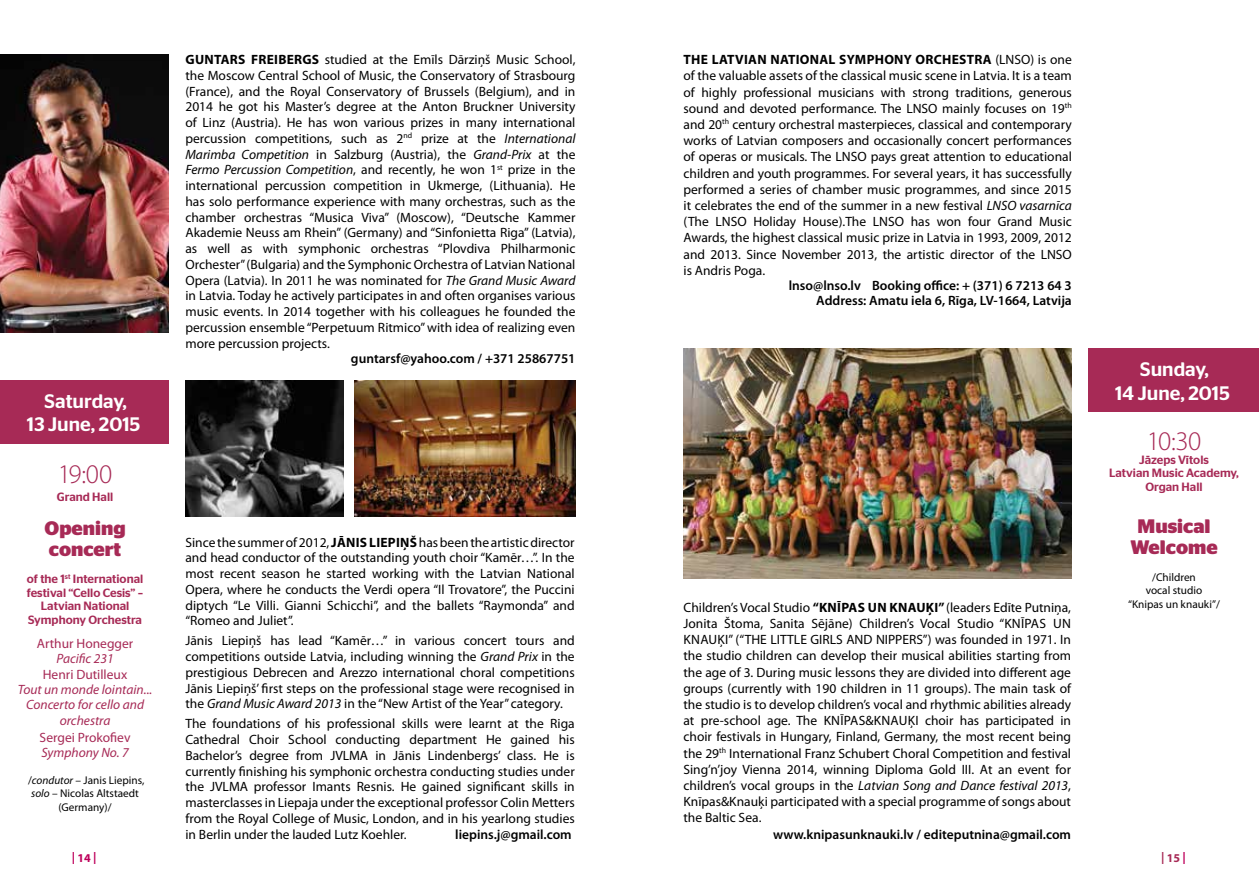
<style>
.page{position:relative;width:1259px;height:893px;background:#fff}
.page>*{position:absolute;margin:0;border:0;box-sizing:border-box;transform-origin:0 0}
.t1{font:300 27px "Myriad Pro";letter-spacing:-.045em;color:#a72a56}
.t2{font:500 19.5px/23.4px "Stag Sans";color:#fff;text-align:center}
.t3{font:700 19.5px/21px "Stag Sans";color:#a72a56}
.t4{font:13.5px/15.8px "Myriad Pro";color:#000;text-align:justify}
.t5{font:600 13.5px/15px "Myriad Pro";color:#000;text-align:right}
.t6{font:italic 13.5px/15.6px "Myriad Pro";color:#a72a56;text-align:center}
.t7{font:13.5px "Myriad Pro";color:#a72a56}
.t8{font:500 12px/13.5px "Stag Sans";color:#a72a56;text-align:center}
.t9{font:700 12px "Myriad Pro";color:#be005b}
.t10{font:700 12px "Myriad Pro";color:#a72a56}
.t11{font:11.25px/13.5px "Myriad Pro";color:#000;text-align:center}
.s1{font-style:italic}
.s2{font-weight:700}
.s3{color:#be005b}
</style>
<div class="page">
<div style="left:0;top:380px;width:169px;height:63px;background:#a72a56"></div>
<div style="left:1088px;top:349px;width:171px;height:63px;background:#a72a56"></div>
<img style="left:683px;top:349px;width:388px;height:229px">
<img style="left:0;top:54px;width:169px;height:278px">
<img style="left:354px;top:380px;width:221px;height:137px">
<img style="left:185px;top:380px;width:158px;height:137px">
<h2 class="t2" style="left:27px;top:389px;width:115px">Saturday,<br>13 June, 2015</h2>
<h1 class="t1" style="left:58px;top:459px;width:56px">19:00</h1>
<p class="t8" style="left:57px;top:490px;width:58px">Grand Hall</p>
<h2 class="t3" style="left:44px;top:518px;width:83px">Opening concert</h2>
<p class="t8" style="left:27px;top:572px;width:118px">of the 1<sup>st</sup> International festival “Cello Cesis” –<br>Latvian National<br>Symphony Orchestra</p>
<p class="t7" style="left:37px;top:636px;width:98px">Arthur Honegger</p>
<p class="t6" style="left:56px;top:651px;width:59px">Pacific 231</p>
<p class="t7" style="left:43px;top:667px;width:86px">Henri Dutilleux</p>
<p class="t6" style="left:18px;top:682px;width:136px">Tout un monde lointain...<br>Concerto for cello and orchestra</p>
<p class="t7" style="left:40px;top:730px;width:92px">Sergei Prokofiev</p>
<p class="t6" style="left:41px;top:745px;width:89px">Symphony No. 7</p>
<p class="t11" style="left:28px;top:773px;width:118px">/<span class="s1">condutor</span> – Janis Liepins, <span class="s1">solo</span> – Nicolas Altstaedt (Germany)/</p>
<p class="t4" style="left:185px;top:52px;width:391px"><span class="s2">GUNTARS FREIBERGS</span> studied at the Emīls Dārziņš Music School, the Moscow Central School of Music, the Conservatory of Strasbourg (France), and the Royal Conservatory of Brussels (Belgium), and in 2014 he got his Master’s degree at the Anton Bruckner University of Linz (Austria). He has won various prizes in many international percussion competitions, such as 2<sup>nd</sup> prize at the <span class="s1">International Marimba Competition</span> in Salzburg (Austria), the <span class="s1">Grand-Prix</span> at the <span class="s1">Fermo Percussion Competition</span>, and recently, he won 1<sup>st</sup> prize in the international percussion competition in Ukmerge, (Lithuania). He has solo performance experience with many orchestras, such as the chamber orchestras “Musica Viva” (Moscow), “Deutsche Kammer Akademie Neuss am Rhein” (Germany) and “Sinfonietta Riga” (Latvia), as well as with symphonic orchestras “Plovdiva Philharmonic Orchester” (Bulgaria) and the Symphonic Orchestra of Latvian National Opera (Latvia). In 2011 he was nominated for <span class="s1">The Grand Music Award </span>in Latvia. Today he actively participates in and often organises various music events. In 2014 together with his colleagues he founded the percussion ensemble “Perpetuum Ritmico” with idea of realizing even more percussion projects.</p>
<p class="t5" style="left:351px;top:352px;width:226px">guntarsf@yahoo.com / +371 25867751</p>
<p class="t4" style="left:185px;top:534px;width:391px">Since the summer of 2012, <span class="s2">JĀNIS LIEPIŅŠ</span> has been the artistic director and head conductor of the outstanding youth choir “Kamēr…”. In the most recent season he started working with the Latvian National Opera, where he conducts the Verdi opera “Il Trovatore”, the Puccini diptych “Le Villi. Gianni Schicchi”, and the ballets “Raymonda” and “Romeo and Juliet”.</p>
<p class="t4" style="left:185px;top:633px;width:391px">Jānis Liepiņš has lead “Kamēr…” in various concert tours and competitions outside Latvia, including winning the <span class="s1">Grand Prix</span> in the prestigious Debrecen and Arezzo international choral competitions Jānis Liepiņš’ first steps on the professional stage were recognised in the <span class="s1">Grand Music Award 2013</span> in the “New Artist of the Year” category.</p>
<p class="t4" style="left:185px;top:716px;width:391px">The foundations of his professional skills were learnt at the Riga Cathedral Choir School conducting department He gained his Bachelor’s degree from JVLMA in Jānis Lindenbergs’ class. He is currently finishing his symphonic orchestra conducting studies under the JVLMA professor Imants Resnis. He gained significant skills in masterclasses in Liepaja under the exceptional professor Colin Metters from the Royal College of Music, London, and in his yearlong studies in Berlin under the lauded Lutz Koehler.</p>
<p class="t5" style="left:455px;top:827px;width:118px">liepins.j@gmail.com</p>
<p class="t4" style="left:683px;top:52px;width:390px;line-height:16.2px"><span class="s2">THE LATVIAN NATIONAL SYMPHONY ORCHESTRA</span> (LNSO) is one of the valuable assets of the classical music scene in Latvia. It is a team of highly professional musicians with strong traditions, generous sound and devoted performance. The LNSO mainly focuses on 19<sup>th </sup>and 20<sup>th</sup> century orchestral masterpieces, classical and contemporary works of Latvian composers and occasionally concert performances of operas or musicals. The LNSO pays great attention to educational children and youth programmes. For several years, it has successfully performed a series of chamber music programmes, and since 2015 it celebrates the end of the summer in a new festival <span class="s1">LNSO vasarnīca </span>(The LNSO Holiday House).The LNSO has won four Grand Music Awards, the highest classical music prize in Latvia in 1993, 2009, 2012 and 2013. Since November 2013, the artistic director of the LNSO is Andris Poga.</p>
<p class="t5" style="left:788px;top:278px;width:285px">lnso@lnso.lv Booking office: + (371) 6 7213 64 3<br>Address: Amatu iela 6, Rīga, LV-1664, Latvija</p>
<p class="t4" style="left:683px;top:599px;width:389px;line-height:16.2px">Children’s Vocal Studio <span class="s2">“KNĪPAS UN KNAUĶI”</span> (leaders Edīte Putniņa, Jonita Štoma, Sanita Sējāne) Children’s Vocal Studio “KNĪPAS UN KNAUĶI” (“THE LITTLE GIRLS AND NIPPERS”) was founded in 1971. In the studio children can develop their musical abilities starting from the age of 3. During music lessons they are divided into different age groups (currently with 190 children in 11 groups). The main task of the studio is to develop children’s vocal and rhythmic abilities already at pre-school age. The KNĪPAS&amp;KNAUĶI choir has participated in choir festivals in Hungary, Finland, Germany, the most recent being the 29<sup>th</sup> International Franz Schubert Choral Competition and festival Sing’n’joy Vienna 2014, winning Diploma Gold III. At an event for children’s vocal groups in the <span class="s1">Latvian Song and Dance festival 2013</span>, Knīpas&amp;Knauķi participated with a special programme of songs about the Baltic Sea.</p>
<p class="t5" style="left:773px;top:827px;width:299px">www.knipasunknauki.lv / editeputnina@gmail.com</p>
<h2 class="t2" style="left:1115px;top:358px;width:116px">Sunday,<br>14 June, 2015</h2>
<h1 class="t1" style="left:1146px;top:426px;width:56px">10:30</h1>
<p class="t8" style="left:1109px;top:453px;width:131px">Jāzeps Vītols<br>Latvian Music Academy,<br>Organ Hall</p>
<h2 class="t3" style="left:1130px;top:515px;width:89px;text-align:center">Musical<br>Welcome</h2>
<p class="t11" style="left:1128px;top:570px;width:93px">/Children<br>vocal studio “Knipas un knauki”/</p>
<p class="t9" style="left:72px;top:850px;width:26px">| 14 |</p>
<p class="t10" style="left:1161px;top:851px;width:26px">| 15 <span class="s3">|</span></p>
</div>
